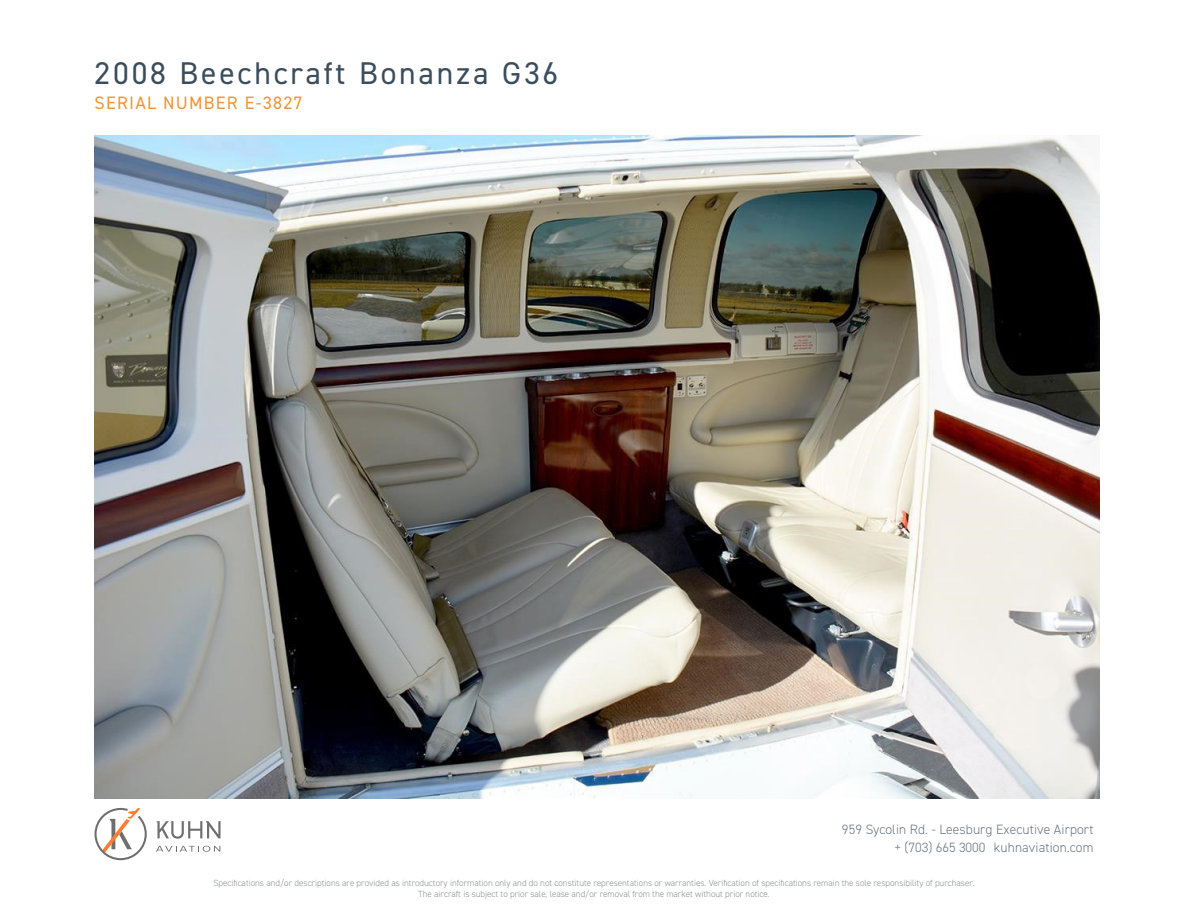
<style>
.page{position:relative;width:1188px;height:918px;background:#fff}
.page>*{position:absolute;margin:0;border:0;box-sizing:border-box;transform-origin:0 0}
.t1{font:31.5px "DIN2014";letter-spacing:.09em;color:#3b4d5c}
.t2{font:18px "DIN2014";letter-spacing:.07em;color:#ed9635}
.t3{font:300 13.5px "DIN2014";letter-spacing:.01em;color:#697680}
.t4{font:300 9px/10.8px "DIN2014";color:#8e9091;text-align:center}
</style>
<div class="page">
<svg style="left:156px;top:846px;width:64px;height:6px"></svg>
<svg style="left:94px;top:808px;width:53px;height:52px"></svg>
<svg style="left:156px;top:821px;width:65px;height:18px"></svg>
<img style="left:94px;top:135px;width:1005px;height:664px">
<h1 class="t1" style="left:94px;top:53px;width:465px">2008 Beechcraft Bonanza G36</h1>
<h2 class="t2" style="left:94px;top:91px;width:210px">SERIAL NUMBER E-3827</h2>
<h3 class="t3" style="left:842px;top:821px;width:253px">959 Sycolin Rd. - Leesburg Executive Airport</h3>
<h3 class="t3" style="left:894px;top:839px;width:201px">+ (703) 665 3000 kuhnaviation.com</h3>
<p class="t4" style="left:213px;top:878px;width:763px">Specifications and/or descriptions are provided as introductory information only and do not constitute representations or warranties. Verification of specifications remain the sole responsibility of purchaser.<br>The aircraft is subject to prior sale, lease and/or removal from the market without prior notice.</p>
</div>
